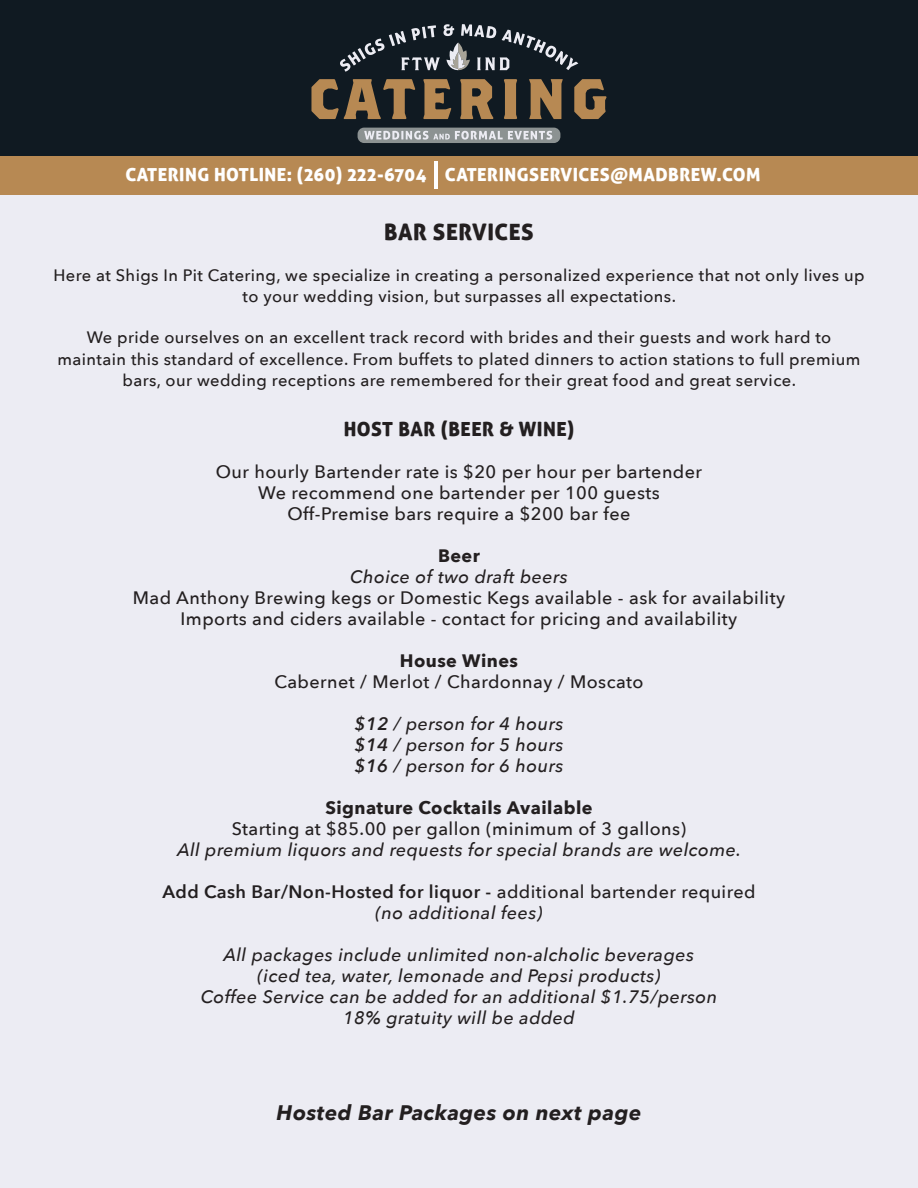
<style>
.page{position:relative;width:918px;height:1188px;background:#ececf3}
.page>*{position:absolute;margin:0;border:0;box-sizing:border-box;transform-origin:0 0}
.t1{font:22.5px "Aller Display";letter-spacing:.025em;color:#231f20}
.t2{font:italic 700 21px "Avenir Next";letter-spacing:.025em;color:#231f20}
.t3{font:19.5px "Aller Display";letter-spacing:.025em;color:#231f20}
.t4{font:500 18px/21px "Avenir Next";letter-spacing:.025em;color:#231f20;text-align:center}
.t5{font:italic 500 18px/21px "Avenir Next";letter-spacing:.025em;color:#231f20;text-align:justify}
.t6{font:600 18px/21px "Avenir Next";letter-spacing:.025em;color:#231f20;text-align:center}
.t7{font:18px "Aller Display";letter-spacing:.025em;color:#fff}
.t8{font:700 18px "Avenir Next";letter-spacing:.025em;color:#231f20}
.t9{font:500 16.5px/21px "Avenir Next";letter-spacing:.025em;color:#231f20;text-align:center}
.s1{font-weight:600}
.s2{font-weight:500}
.s3{font-weight:500;font-style:italic}
</style>
<div class="page">
<div style="left:0;top:0;width:918px;height:186px;background:#101a22"></div>
<div style="left:0;top:156px;width:918px;height:39px;background:#b78953"></div>
<hr style="left:435px;top:161px;width:3px;height:28px;background:#fff">
<div style="left:358px;top:128px;width:202px;height:15px;background:#8c9292;border-radius:7px"></div>
<svg style="left:311px;top:79px;width:104px;height:40px"></svg>
<svg style="left:423px;top:79px;width:28px;height:40px"></svg>
<svg style="left:460px;top:79px;width:34px;height:40px"></svg>
<svg style="left:504px;top:79px;width:13px;height:40px"></svg>
<svg style="left:529px;top:79px;width:34px;height:40px"></svg>
<svg style="left:574px;top:79px;width:33px;height:40px"></svg>
<svg style="left:364px;top:131px;width:188px;height:9px"></svg>
<svg style="left:340px;top:24px;width:238px;height:48px"></svg>
<p class="t7" style="left:125px;top:163px;width:637px">CATERING HOTLINE: (260) 222-6704 CATERINGSERVICES@MADBREW.COM</p>
<h1 class="t1" style="left:384px;top:218px;width:151px">BAR SERVICES</h1>
<p class="t9" style="left:53px;top:264px;width:813px">Here at Shigs In Pit Catering, we specialize in creating a personalized experience that not only lives up to your wedding vision, but surpasses all expectations.</p>
<p class="t9" style="left:58px;top:327px;width:805px">We pride ourselves on an excellent track record with brides and their guests and work hard to maintain this standard of excellence. From buffets to plated dinners to action stations to full premium bars, our wedding receptions are remembered for their great food and great service.</p>
<p class="t3" style="left:344px;top:417px;width:232px">HOST BAR (BEER &amp; WINE)</p>
<p class="t4" style="left:216px;top:461px;width:488px">Our hourly Bartender rate is $20 per hour per bartender<br>We recommend one bartender per 100 guests<br>Off-Premise bars require a $200 bar fee</p>
<p class="t8" style="left:438px;top:541px;width:43px">Beer</p>
<p class="t5" style="left:350px;top:566px;width:219px">Choice of two draft beers</p>
<p class="t4" style="left:133px;top:587px;width:654px">Mad Anthony Brewing kegs or Domestic Kegs available - ask for availability<br>Imports and ciders available - contact for pricing and availability</p>
<p class="t8" style="left:400px;top:646px;width:120px">House Wines</p>
<p class="t4" style="left:275px;top:671px;width:370px">Cabernet / Merlot / Chardonnay / Moscato</p>
<p class="t5" style="left:355px;top:713px;width:210px"><span class="s1">$12</span> / person for 4 hours <span class="s1">$14</span> / person for 5 hours <span class="s1">$16</span> / person for 6 hours</p>
<p class="t8" style="left:325px;top:793px;width:269px">Signature Cocktails Available</p>
<p class="t4" style="left:232px;top:818px;width:456px">Starting at $85.00 per gallon (minimum of 3 gallons)</p>
<p class="t5" style="left:177px;top:839px;width:565px">All premium liquors and requests for special brands are welcome.</p>
<p class="t6" style="left:162px;top:881px;width:595px">Add Cash Bar/Non-Hosted for liquor - <span class="s2">additional bartender required </span><span class="s3">(no additional fees)</span></p>
<p class="t5" style="left:201px;top:944px;width:518px;text-align:center">All packages include unlimited non-alcholic beverages (iced tea, water, lemonade and Pepsi products)<br>Coffee Service can be added for an additional $1.75/person 18% gratuity will be added</p>
<p class="t2" style="left:277px;top:1095px;width:366px">Hosted Bar Packages on next page</p>
</div>
